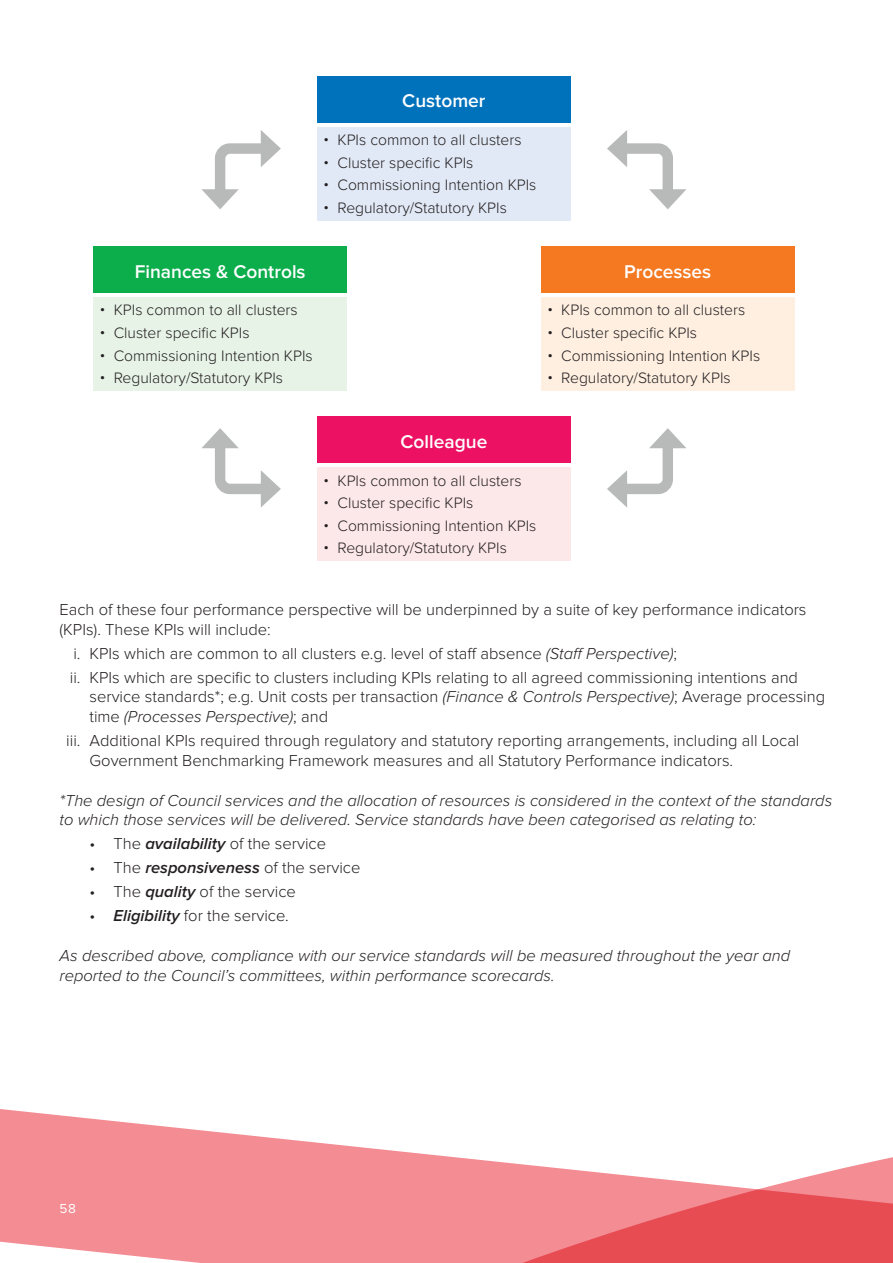
<style>
.page{position:relative;width:893px;height:1263px;background:#fff}
.page>*{position:absolute;margin:0;border:0;box-sizing:border-box;transform-origin:0 0}
.t1{font:600 19.2px "Proxima Nova";color:#fff}
.t2{font:300 16.5px/19.8px "Proxima Nova";color:#231f20}
.t3{font:italic 300 16.5px/19.8px "Proxima Nova";color:#231f20}
.t4{font:300 15.6px "Proxima Nova";color:#231f20}
.t5{font:13.5px "Proxima Nova";color:#fff}
.s1{font-style:italic}
.s2{font-weight:600;font-style:italic}
</style>
<div class="page">
<div style="left:317px;top:127px;width:254px;height:94px;background:#e1e9f6"></div>
<div style="left:317px;top:77px;width:254px;height:46px;background:#0072bc"></div>
<div style="left:541px;top:297px;width:253px;height:94px;background:#feefe1"></div>
<div style="left:541px;top:247px;width:253px;height:46px;background:#f47921"></div>
<div style="left:317px;top:467px;width:254px;height:94px;background:#fde8e9"></div>
<div style="left:317px;top:417px;width:254px;height:46px;background:#ec1163"></div>
<div style="left:93px;top:297px;width:254px;height:94px;background:#e7f3e7"></div>
<div style="left:93px;top:247px;width:254px;height:46px;background:#0cae4c"></div>
<svg style="left:201px;top:130px;width:80px;height:79px"></svg>
<svg style="left:607px;top:130px;width:79px;height:79px"></svg>
<svg style="left:202px;top:428px;width:79px;height:79px"></svg>
<svg style="left:607px;top:428px;width:79px;height:80px"></svg>
<svg style="left:0;top:1109px;width:893px;height:154px;fill:#f38c93"></svg>
<p class="t1" style="left:402px;top:90px;width:85px">Customer</p>
<p class="t4" style="left:324px;top:131px;width:199px">• KPIs common to all clusters</p>
<p class="t4" style="left:324px;top:154px;width:151px">• Cluster specific KPIs</p>
<p class="t4" style="left:324px;top:176px;width:214px">• Commissioning Intention KPIs</p>
<p class="t4" style="left:324px;top:199px;width:185px">• Regulatory/Statutory KPIs</p>
<p class="t1" style="left:135px;top:260px;width:172px">Finances &amp; Controls</p>
<p class="t4" style="left:100px;top:301px;width:199px">• KPIs common to all clusters</p>
<p class="t4" style="left:100px;top:324px;width:151px">• Cluster specific KPIs</p>
<p class="t4" style="left:100px;top:346px;width:214px">• Commissioning Intention KPIs</p>
<p class="t4" style="left:100px;top:369px;width:185px">• Regulatory/Statutory KPIs</p>
<p class="t1" style="left:624px;top:260px;width:89px">Processes</p>
<p class="t4" style="left:547px;top:301px;width:199px">• KPIs common to all clusters</p>
<p class="t4" style="left:547px;top:324px;width:151px">• Cluster specific KPIs</p>
<p class="t4" style="left:547px;top:346px;width:214px">• Commissioning Intention KPIs</p>
<p class="t4" style="left:547px;top:369px;width:185px">• Regulatory/Statutory KPIs</p>
<p class="t1" style="left:401px;top:430px;width:88px">Colleague</p>
<p class="t4" style="left:324px;top:471px;width:199px">• KPIs common to all clusters</p>
<p class="t4" style="left:324px;top:494px;width:151px">• Cluster specific KPIs</p>
<p class="t4" style="left:324px;top:517px;width:214px">• Commissioning Intention KPIs</p>
<p class="t4" style="left:324px;top:539px;width:185px">• Regulatory/Statutory KPIs</p>
<p class="t2" style="left:60px;top:599px;width:748px">Each of these four performance perspective will be underpinned by a suite of key performance indicators (KPIs). These KPIs will include:</p>
<p class="t2" style="left:70px;top:641px;width:730px;line-height:24px">i. KPIs which are common to all clusters e.g. level of staff absence <span class="s1">(Staff Perspective)</span>;<br>ii. KPIs which are specific to clusters including KPIs relating to all agreed commissioning intentions and</p>
<p class="t2" style="left:90px;top:687px;width:737px">service standards*; e.g. Unit costs per transaction <span class="s1">(Finance &amp; Controls Perspective)</span>; Average processing time <span class="s1">(Processes Perspective)</span>; and</p>
<p class="t2" style="left:90px;top:731px;width:711px;text-indent:-23px">iii. Additional KPIs required through regulatory and statutory reporting arrangements, including all Local<br>Government Benchmarking Framework measures and all Statutory Performance indicators.</p>
<p class="t3" style="left:60px;top:790px;width:774px">*The design of Council services and the allocation of resources is considered in the context of the standards to which those services will be delivered. Service standards have been categorised as relating to:</p>
<p class="t2" style="left:90px;top:834px;width:238px">• The <span class="s2">availability</span> of the service</p>
<p class="t2" style="left:90px;top:858px;width:272px">• The <span class="s2">responsiveness</span> of the service</p>
<p class="t2" style="left:90px;top:882px;width:208px">• The <span class="s2">quality</span> of the service</p>
<p class="t2" style="left:90px;top:906px;width:201px">• <span class="s2">Eligibility</span> for the service.</p>
<p class="t3" style="left:60px;top:946px;width:732px">As described above, compliance with our service standards will be measured throughout the year and reported to the Council’s committees, within performance scorecards.</p>
<p class="t5" style="left:60px;top:1201px;width:18px">58</p>
</div>
